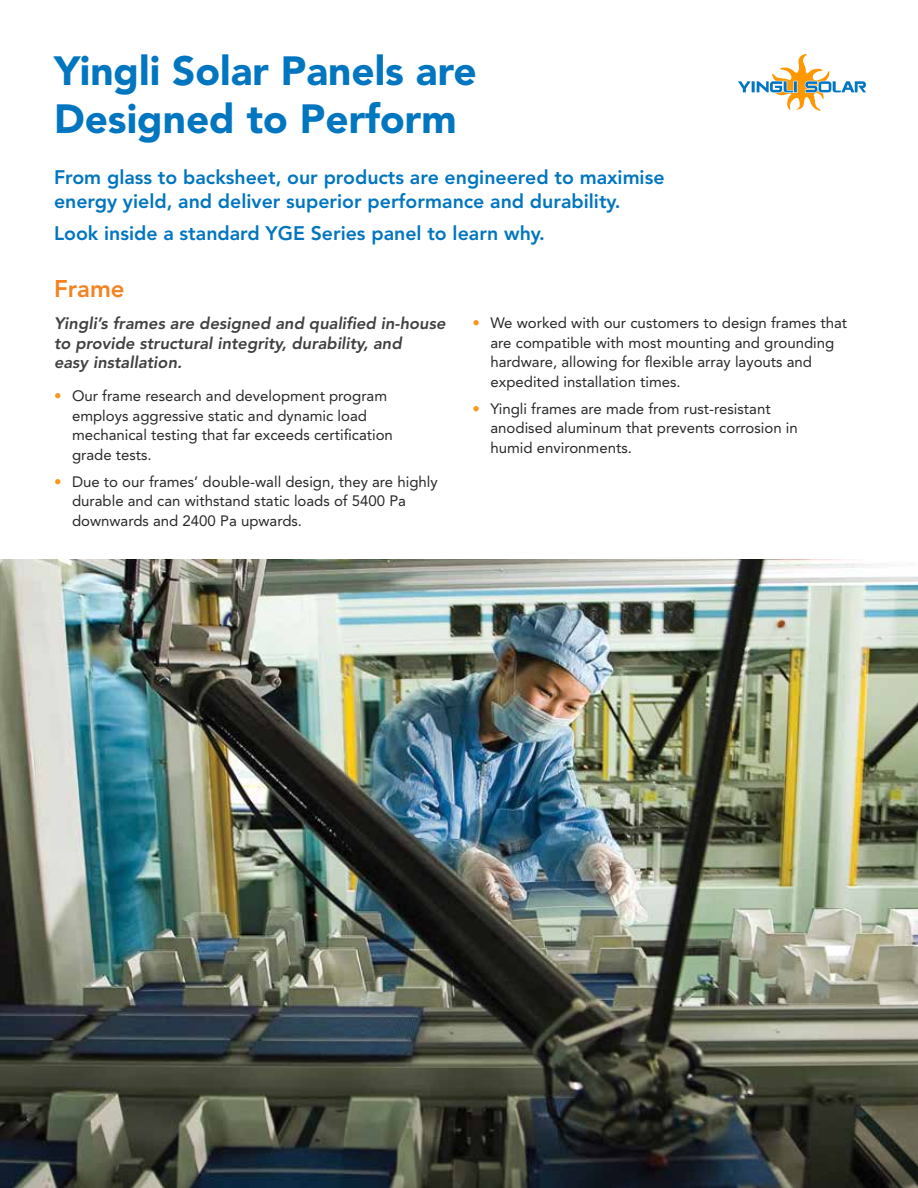
<style>
.page{position:relative;width:918px;height:1188px;background:#fff}
.page>*{position:absolute;margin:0;border:0;box-sizing:border-box;transform-origin:0 0}
.t1{font:900 40.5px/48.6px "Avenir";color:#0076c0}
.t2{font:800 24px "Avenir";color:#f58220}
.t3{font:800 19.5px/23.4px "Avenir";color:#0076c0}
.t4{font:italic 800 16.5px/19.8px "Avenir";color:#414042}
.t5{font:15px/19.5px "Avenir";color:#292829}
.s1{color:#f8971d}
</style>
<div class="page">
<svg style="left:738px;top:54px;width:128px;height:57px"></svg>
<img style="left:0;top:560px;width:918px;height:628px">
<h1 class="t1" style="left:54px;top:46px;width:424px">Yingli Solar Panels are<br>Designed to Perform</h1>
<h3 class="t3" style="left:54px;top:166px;width:612px">From glass to backsheet, our products are engineered to maximise energy yield, and deliver superior performance and durability.</h3>
<h3 class="t3" style="left:54px;top:221px;width:493px">Look inside a standard YG E Series panel to learn why.</h3>
<h2 class="t2" style="left:54px;top:274px;width:72px">Frame</h2>
<p class="t4" style="left:54px;top:313px;width:393px">Yingli’s frames are designed and qualified in-house to provide structural integrity, durability, and<br>easy installation.</p>
<p class="t5" style="left:72px;top:386px;width:322px;text-indent:-18px"><span class="s1">•</span> Our frame research and development program employs aggressive static and dynamic load mechanical testing that far exceeds certification grade tests.</p>
<p class="t5" style="left:72px;top:472px;width:367px;text-indent:-18px"><span class="s1">•</span> Due to our frames’ double-wall design, they are highly durable and can withstand static loads of 5400 Pa downwards and 2400 Pa upwards.</p>
<p class="t5" style="left:491px;top:314px;width:358px;text-indent:-18px"><span class="s1">•</span> We worked with our customers to design frames that are compatible with most mounting and grounding hardware, allowing for flexible array layouts and expedited installation times.</p>
<p class="t5" style="left:491px;top:399px;width:309px;text-indent:-18px"><span class="s1">•</span> Yingli frames are made from rust-resistant anodised aluminum that prevents corrosion in humid environments.</p>
</div>
